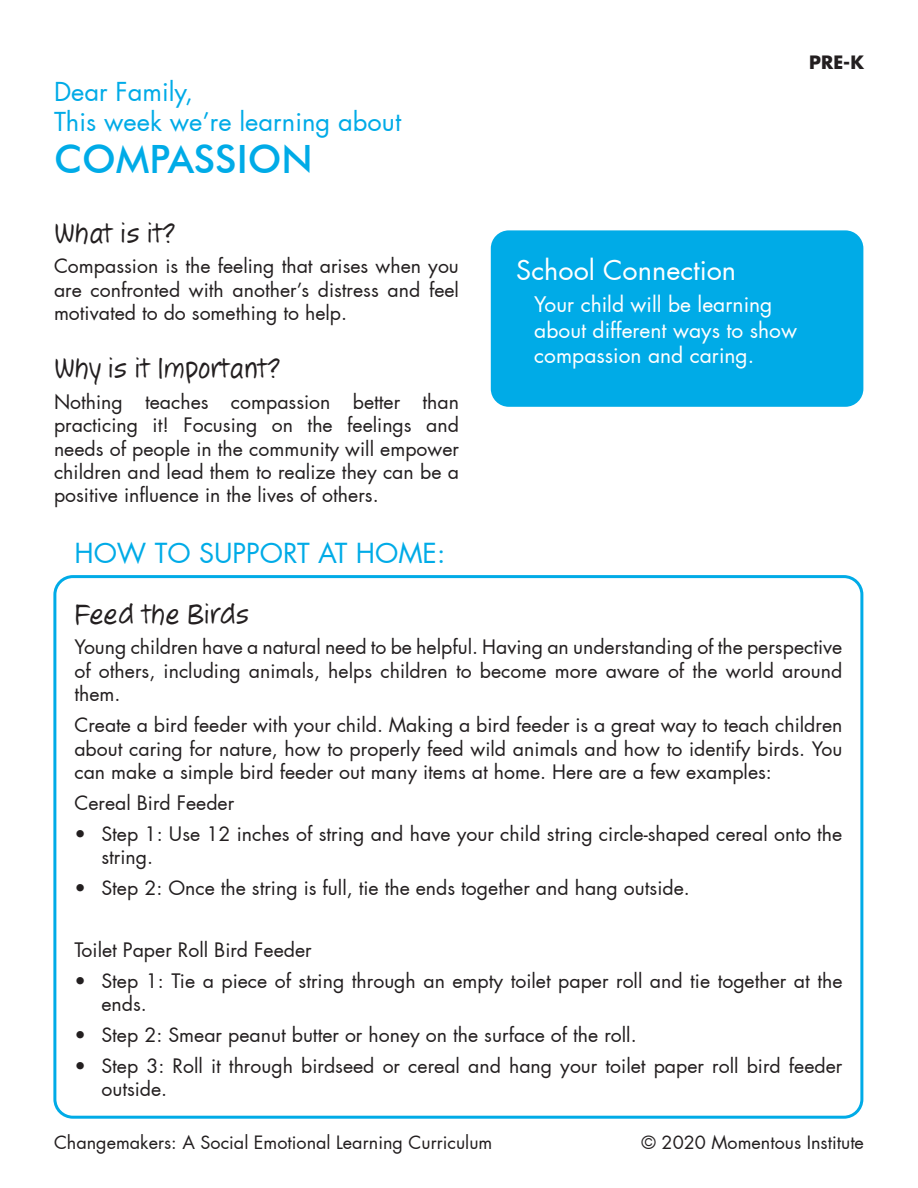
<style>
.page{position:relative;width:918px;height:1188px;background:#fff}
.page>*{position:absolute;margin:0;border:0;box-sizing:border-box;transform-origin:0 0}
.t1{font:500 39px "Futura BT";color:#00abe7}
.t2{font:30px "Jotting";color:#231f20}
.t3{font:27px "Futura";color:#00abe7}
.t4{font:27px "Futura";color:#fff}
.t5{font:25.5px "Futura";color:#00abe7}
.t6{font:21px/25.2px "Futura";color:#fff}
.t7{font:19.5px/23.4px "Futura";color:#231f20;text-align:justify}
.t8{font:18px "Futura";color:#231f20}
.t9{font:700 18px "Futura";color:#231f20}
</style>
<div class="page">
<div style="left:491px;top:230px;width:372px;height:177px;background:#00abe7;border-radius:18px"></div>
<div style="left:53px;top:575px;width:810px;height:544px;border:3px solid #00abe7;border-radius:18px"></div>
<p class="t5" style="left:54px;top:75px;width:141px">Dear Family,</p>
<p class="t5" style="left:54px;top:106px;width:349px">This week we’re learning about</p>
<p class="t1" style="left:54px;top:135px;width:260px">COMPASSION</p>
<p class="t2" style="left:54px;top:215px;width:123px">What is it?</p>
<p class="t7" style="left:54px;top:255px;width:407px">Compassion is the feeling that arises when you are confronted with another’s distress and feel motivated to do something to help.</p>
<p class="t2" style="left:54px;top:350px;width:228px">Why is it Important?</p>
<p class="t7" style="left:54px;top:390px;width:407px">Nothing teaches compassion better than practicing it! Focusing on the feelings and needs of people in the community will empower children and lead them to realize they can be a positive influence in the lives of others.</p>
<p class="t3" style="left:74px;top:536px;width:372px">HOW TO SUPPORT AT HOME:</p>
<p class="t9" style="left:809px;top:50px;width:56px">PRE-K</p>
<p class="t4" style="left:516px;top:253px;width:221px">School Connection</p>
<p class="t6" style="left:534px;top:292px;width:264px">Your child will be learning about different ways to show compassion and caring.</p>
<p class="t2" style="left:74px;top:596px;width:176px">Feed the Birds</p>
<p class="t7" style="left:74px;top:636px;width:770px">Young children have a natural need to be helpful. Having an understanding of the perspective of others, including animals, helps children to become more aware of the world around them.</p>
<p class="t7" style="left:74px;top:714px;width:770px">Create a bird feeder with your child. Making a bird feeder is a great way to teach children about caring for nature, how to properly feed wild animals and how to identify birds. You can make a simple bird feeder out many items at home. Here are a few examples:</p>
<p class="t7" style="left:74px;top:791px;width:161px">Cereal Bird Feeder</p>
<p class="t7" style="left:101px;top:822px;width:743px;text-indent:-27px">• Step 1: Use 12 inches of string and have your child string circle-shaped cereal onto the string.</p>
<p class="t7" style="left:74px;top:876px;width:617px">• Step 2: Once the string is full, tie the ends together and hang outside.</p>
<p class="t7" style="left:74px;top:938px;width:239px">Toilet Paper Roll Bird Feeder</p>
<p class="t7" style="left:101px;top:969px;width:743px;text-indent:-27px">• Step 1: Tie a piece of string through an empty toilet paper roll and tie together at the ends.</p>
<p class="t7" style="left:74px;top:1023px;width:564px">• Step 2: Smear peanut butter or honey on the surface of the roll.</p>
<p class="t7" style="left:101px;top:1054px;width:743px;text-indent:-27px">• Step 3: Roll it through birdseed or cereal and hang your toilet paper roll bird feeder outside.</p>
<p class="t8" style="left:54px;top:1131px;width:440px">Changemakers: A Social Emotional Learning Curriculum</p>
<p class="t8" style="left:642px;top:1131px;width:224px">© 2020 Momentous Institute</p>
</div>
